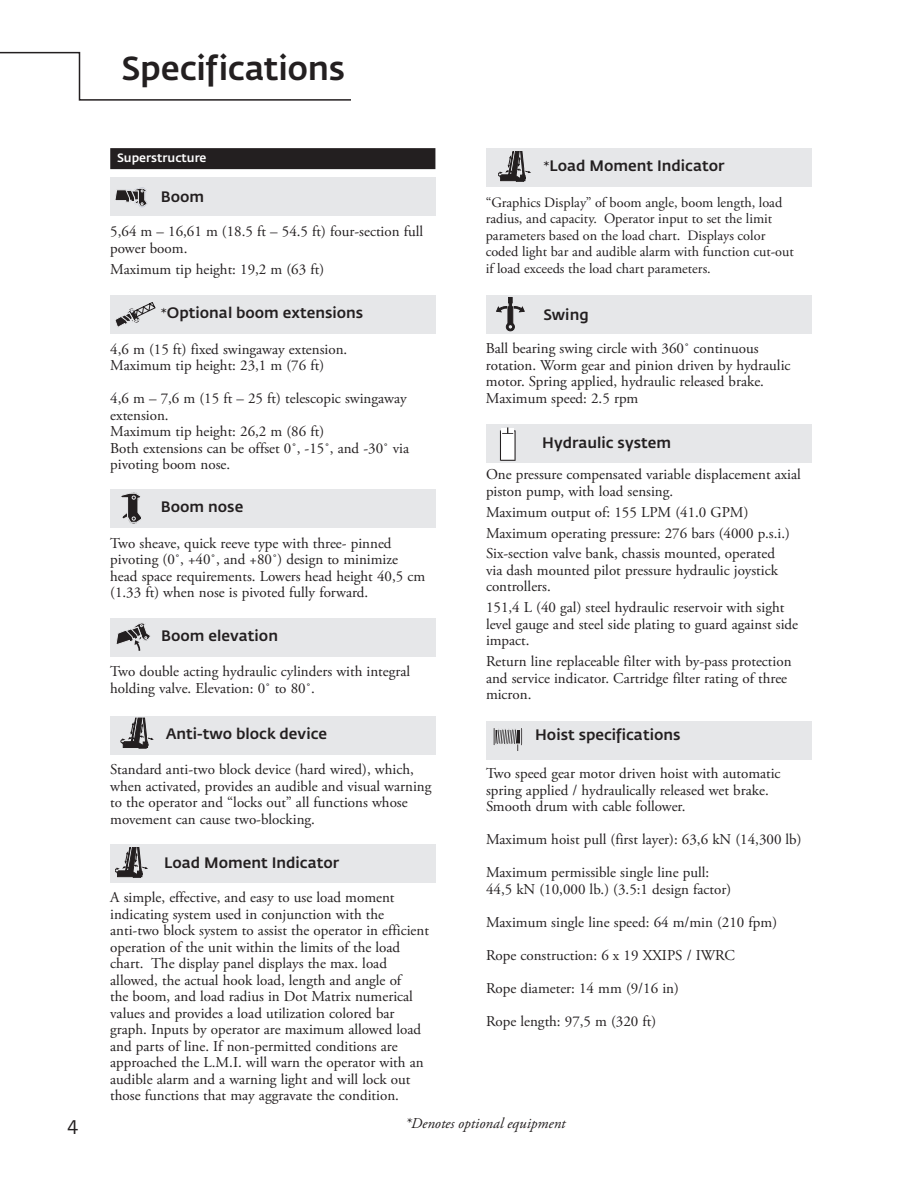
<style>
.page{position:relative;width:918px;height:1188px;background:#fff}
.page>*{position:absolute;margin:0;border:0;box-sizing:border-box;transform-origin:0 0}
.t1{font:500 33px "Fedra Sans Pro";letter-spacing:-.01em;color:#231f20}
.t2{font:19.5px "Fedra Sans Pro";color:#231f20}
.t3{font:15px/16.5px "Adobe Garamond Pro";color:#231f20}
.t4{font:500 15px "Fedra Sans Pro";color:#231f20}
.t5{font:italic 15px "Adobe Garamond Pro";color:#231f20}
.t6{font:14.25px/16.5px "Adobe Garamond Pro";color:#231f20}
.t7{font:500 12px "Fedra Sans Pro";color:#fff}
.s1{font-family:"Adobe Garamond Pro";font-weight:700}
</style>
<div class="page">
<svg style="left:0;top:51px;width:351px;height:50px"></svg>
<div style="left:110px;top:148px;width:325px;height:21px;background:#231f20"></div>
<div style="left:110px;top:177px;width:325px;height:39px;background:#e6e7e9"></div>
<svg style="left:115px;top:188px;width:32px;height:19px"></svg>
<div style="left:110px;top:295px;width:325px;height:39px;background:#e6e7e9"></div>
<svg style="left:115px;top:302px;width:40px;height:25px"></svg>
<div style="left:110px;top:489px;width:325px;height:39px;background:#e6e7e9"></div>
<svg style="left:121px;top:492px;width:20px;height:32px"></svg>
<div style="left:111px;top:618px;width:325px;height:39px;background:#e6e7e9"></div>
<svg style="left:116px;top:623px;width:34px;height:28px"></svg>
<div style="left:111px;top:716px;width:325px;height:39px;background:#e6e7e9"></div>
<svg style="left:121px;top:718px;width:32px;height:31px"></svg>
<div style="left:110px;top:844px;width:325px;height:39px;background:#e6e7e9"></div>
<svg style="left:115px;top:847px;width:33px;height:31px"></svg>
<div style="left:486px;top:148px;width:326px;height:39px;background:#e6e7e9"></div>
<svg style="left:498px;top:151px;width:33px;height:31px"></svg>
<div style="left:486px;top:295px;width:326px;height:39px;background:#e6e7e9"></div>
<div style="left:506px;top:322px;width:9px;height:9px;border:1px solid #231f20;border-radius:50%"></div>
<svg style="left:508px;top:325px;width:5px;height:5px"></svg>
<svg style="left:507px;top:313px;width:6px;height:12px"></svg>
<svg style="left:496px;top:297px;width:29px;height:16px"></svg>
<div style="left:486px;top:424px;width:325px;height:39px;background:#e6e7e9"></div>
<svg style="left:500px;top:427px;width:16px;height:34px"></svg>
<div style="left:486px;top:721px;width:326px;height:39px;background:#e6e7e9"></div>
<div style="left:516px;top:729px;width:3px;height:23px;border:1px solid #e6e7e9"></div>
<svg style="left:493px;top:728px;width:27px;height:18px"></svg>
<div style="left:520px;top:727px;width:3px;height:19px;border:1px solid #e6e7e9"></div>
<h2 class="t2" style="left:68px;top:1115px;width:12px">4</h2>
<h1 class="t1" style="left:122px;top:48px;width:225px">Specifications</h1>
<p class="t7" style="left:117px;top:151px;width:91px">Superstructure</p>
<p class="t4" style="left:161px;top:188px;width:45px">Boom</p>
<p class="t3" style="left:110px;top:224px;width:314px">5,64 m – 16,61 m (18.5 ft – 54.5 ft) four-section full power boom.</p>
<p class="t3" style="left:110px;top:262px;width:215px">Maximum tip height: 19,2 m (63 ft)</p>
<p class="t4" style="left:161px;top:304px;width:204px"><span class="s1">*</span>Optional boom extensions</p>
<p class="t3" style="left:110px;top:341px;width:239px">4,6 m (15 ft) fixed swingaway extension.<br>Maximum tip height: 23,1 m (76 ft)</p>
<p class="t3" style="left:110px;top:391px;width:300px">4,6 m – 7,6 m (15 ft – 25 ft) telescopic swingaway extension.<br>Maximum tip height: 26,2 m (86 ft)<br>Both extensions can be offset 0˚, -15˚, and -30˚ via pivoting boom nose.</p>
<p class="t4" style="left:161px;top:497px;width:84px">Boom nose</p>
<p class="t3" style="left:110px;top:535px;width:316px">Two sheave, quick reeve type with three- pinned pivoting (0˚, +40˚, and +80˚) design to minimize head space requirements. Lowers head height 40,5 cm (1.33 ft) when nose is pivoted fully forward.</p>
<p class="t4" style="left:161px;top:626px;width:119px">Boom elevation</p>
<p class="t3" style="left:110px;top:664px;width:302px">Two double acting hydraulic cylinders with integral holding valve. Elevation: 0˚ to 80˚.</p>
<p class="t4" style="left:166px;top:725px;width:163px">Anti-two block device</p>
<p class="t3" style="left:110px;top:762px;width:323px">Standard anti-two block device (hard wired), which, when activated, provides an audible and visual warning to the operator and “locks out” all functions whose movement can cause two-blocking.</p>
<p class="t4" style="left:164px;top:853px;width:177px">Load Moment Indicator</p>
<p class="t3" style="left:110px;top:890px;width:320px">A simple, effective, and easy to use load moment indicating system used in conjunction with the anti-two block system to assist the operator in efficient operation of the unit within the limits of the load chart. The display panel displays the max. load allowed, the actual hook load, length and angle of<br>the boom, and load radius in Dot Matrix numerical values and provides a load utilization colored bar graph. Inputs by operator are maximum allowed load and parts of line. If non-permitted conditions are approached the L.M.I. will warn the operator with an audible alarm and a warning light and will lock out those functions that may aggravate the condition.</p>
<p class="t4" style="left:544px;top:157px;width:183px"><span class="s1">*</span>Load Moment Indicator</p>
<p class="t6" style="left:486px;top:195px;width:310px">“Graphics Display” of boom angle, boom length, load radius, and capacity. Operator input to set the limit parameters based on the load chart. Displays color coded light bar and audible alarm with function cut-out if load exceeds the load chart parameters.</p>
<p class="t4" style="left:544px;top:305px;width:47px">Swing</p>
<p class="t3" style="left:486px;top:341px;width:306px">Ball bearing swing circle with 360˚ continuous rotation. Worm gear and pinion driven by hydraulic motor. Spring applied, hydraulic released brake.<br>Maximum speed: 2.5 rpm</p>
<p class="t4" style="left:542px;top:433px;width:130px">Hydraulic system</p>
<p class="t3" style="left:486px;top:467px;width:316px">One pressure compensated variable displacement axial piston pump, with load sensing.</p>
<p class="t3" style="left:486px;top:502px;width:305px;line-height:20.9px">Maximum output of: 155 LPM (41.0 GPM)<br>Maximum operating pressure: 276 bars (4000 p.s.i.)<br>Six-section valve bank, chassis mounted, operated</p>
<p class="t3" style="left:486px;top:562px;width:293px">via dash mounted pilot pressure hydraulic joystick controllers.</p>
<p class="t3" style="left:486px;top:600px;width:314px">151,4 L (40 gal) steel hydraulic reservoir with sight level gauge and steel side plating to guard against side impact.</p>
<p class="t3" style="left:486px;top:654px;width:307px">Return line replaceable filter with by-pass protection and service indicator. Cartridge filter rating of three micron.</p>
<p class="t4" style="left:535px;top:725px;width:147px">Hoist specifications</p>
<p class="t3" style="left:486px;top:766px;width:296px">Two speed gear motor driven hoist with automatic spring applied / hydraulically released wet brake.<br>Smooth drum with cable follower.</p>
<p class="t3" style="left:486px;top:832px;width:317px">Maximum hoist pull (first layer): 63,6 kN (14,300 lb)</p>
<p class="t3" style="left:486px;top:865px;width:247px">Maximum permissible single line pull:<br>44,5 kN (10,000 lb.) (3.5:1 design factor)</p>
<p class="t3" style="left:486px;top:915px;width:293px">Maximum single line speed: 64 m/min (210 fpm)</p>
<p class="t3" style="left:486px;top:948px;width:250px">Rope construction: 6 x 19 XXIPS / IWRC</p>
<p class="t3" style="left:486px;top:981px;width:194px">Rope diameter: 14 mm (9/16 in)</p>
<p class="t3" style="left:486px;top:1014px;width:172px">Rope length: 97,5 m (320 ft)</p>
<p class="t5" style="left:405px;top:1115px;width:162px">*Denotes optional equipment</p>
</div>
